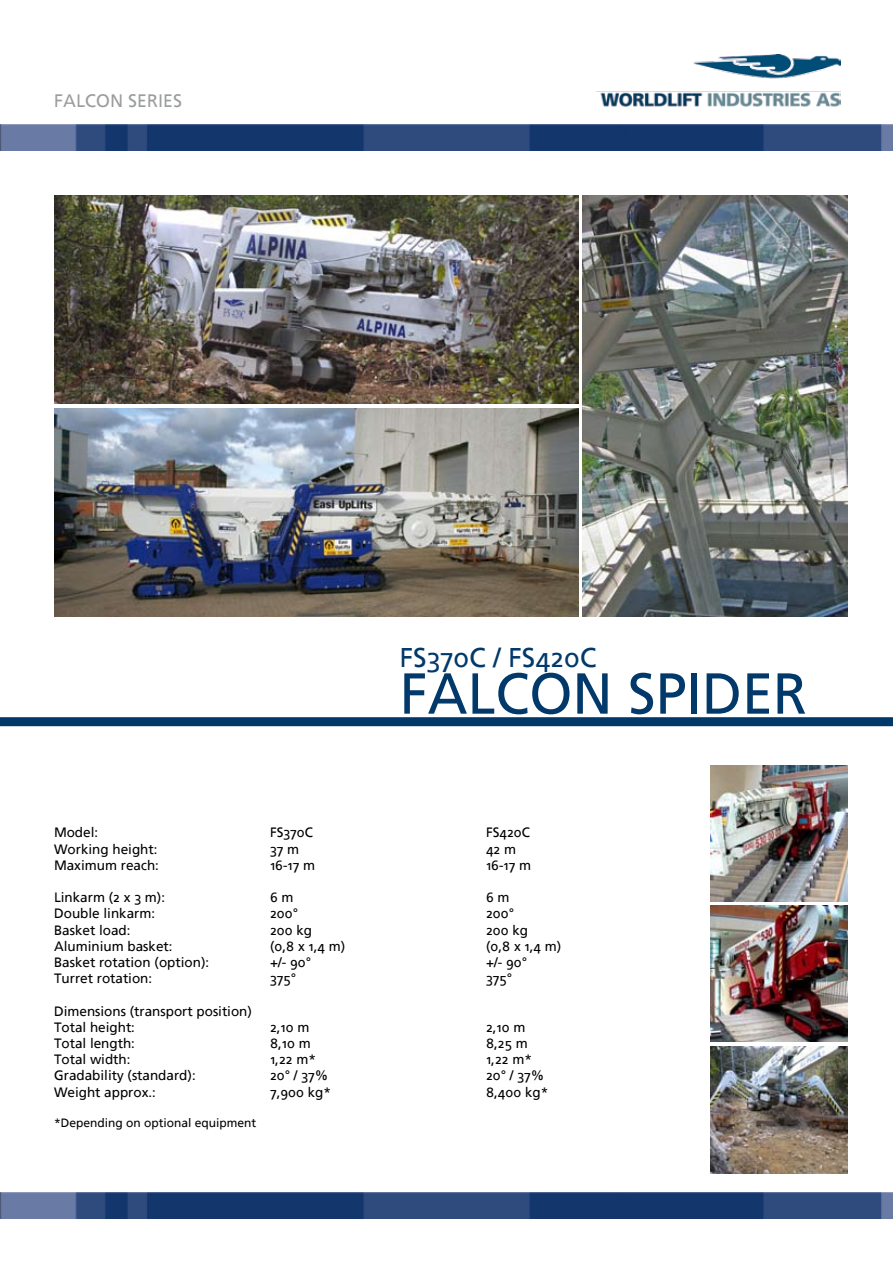
<style>
.page{position:relative;width:893px;height:1263px;background:#fff}
.page>*{position:absolute;margin:0;border:0;box-sizing:border-box;transform-origin:0 0}
.t1{font:57.75px "Frutiger Linotype";color:#01396a;scale:.96 1}
.t2{font:27px "Frutiger Linotype";color:#01396a}
.t3{font:18px "Frutiger Linotype";color:#9c9d9f}
.t4{font:13.5px/16.2px "Frutiger Linotype";color:#000}
.t5{font:12px "Frutiger Linotype";color:#000}
</style>
<div class="page">
<img style="left:0;top:125px;width:893px;height:25px">
<img style="left:0;top:1192px;width:893px;height:26px">
<img style="left:596px;top:54px;width:244px;height:53px">
<div style="left:0;top:717px;width:893px;height:9px;background:#00386a"></div>
<img style="left:54px;top:196px;width:524px;height:208px">
<img style="left:583px;top:196px;width:264px;height:421px">
<img style="left:711px;top:906px;width:136px;height:136px">
<img style="left:711px;top:765px;width:136px;height:136px">
<img style="left:54px;top:408px;width:524px;height:209px">
<img style="left:710px;top:1046px;width:137px;height:128px">
<h3 class="t3" style="left:54px;top:89px;width:130px">FALCON SERIES</h3>
<h2 class="t2" style="left:400px;top:641px;width:198px">FS370C / FS420C</h2>
<h1 class="t1" style="left:400px;top:659px;width:426px">FALCON SPIDER</h1>
<p class="t4" style="left:54px;top:824px;width:46px">Model:</p>
<p class="t4" style="left:270px;top:824px;width:45px">FS370C</p>
<p class="t4" style="left:486px;top:824px;width:46px">FS420C</p>
<p class="t4" style="left:54px;top:841px;width:105px">Working height:</p>
<p class="t4" style="left:270px;top:841px;width:31px">37 m</p>
<p class="t4" style="left:486px;top:841px;width:32px">42 m</p>
<p class="t4" style="left:54px;top:857px;width:107px">Maximum reach:</p>
<p class="t4" style="left:270px;top:857px;width:47px">16-17 m</p>
<p class="t4" style="left:486px;top:857px;width:47px">16-17 m</p>
<p class="t4" style="left:54px;top:889px;width:113px">Linkarm (2 x 3 m):</p>
<p class="t4" style="left:270px;top:889px;width:25px">6 m</p>
<p class="t4" style="left:486px;top:889px;width:25px">6 m</p>
<p class="t4" style="left:54px;top:905px;width:103px">Double linkarm:</p>
<p class="t4" style="left:270px;top:905px;width:30px">200°</p>
<p class="t4" style="left:486px;top:905px;width:30px">200°</p>
<p class="t4" style="left:54px;top:922px;width:78px">Basket load:</p>
<p class="t4" style="left:270px;top:922px;width:44px">200 kg</p>
<p class="t4" style="left:486px;top:922px;width:44px">200 kg</p>
<p class="t4" style="left:54px;top:938px;width:120px">Aluminium basket:</p>
<p class="t4" style="left:270px;top:938px;width:77px">(0,8 x 1,4 m)</p>
<p class="t4" style="left:486px;top:938px;width:77px">(0,8 x 1,4 m)</p>
<p class="t4" style="left:54px;top:954px;width:157px">Basket rotation (option):</p>
<p class="t4" style="left:270px;top:954px;width:43px">+/- 90°</p>
<p class="t4" style="left:486px;top:954px;width:43px">+/- 90°</p>
<p class="t4" style="left:54px;top:970px;width:100px">Turret rotation:</p>
<p class="t4" style="left:270px;top:970px;width:28px">375°</p>
<p class="t4" style="left:486px;top:970px;width:28px">375°</p>
<p class="t4" style="left:54px;top:1003px;width:200px">Dimensions (transport position)<br>Total height:</p>
<p class="t4" style="left:270px;top:1019px;width:41px">2,10 m</p>
<p class="t4" style="left:486px;top:1019px;width:41px">2,10 m</p>
<p class="t4" style="left:54px;top:1035px;width:83px">Total length:</p>
<p class="t4" style="left:270px;top:1035px;width:42px">8,10 m</p>
<p class="t4" style="left:486px;top:1035px;width:43px">8,25 m</p>
<p class="t4" style="left:54px;top:1051px;width:78px">Total width:</p>
<p class="t4" style="left:270px;top:1051px;width:47px">1,22 m*</p>
<p class="t4" style="left:486px;top:1051px;width:47px">1,22 m*</p>
<p class="t4" style="left:54px;top:1067px;width:143px">Gradability (standard):</p>
<p class="t4" style="left:270px;top:1067px;width:60px">20° / 37%</p>
<p class="t4" style="left:486px;top:1067px;width:60px">20° / 37%</p>
<p class="t4" style="left:54px;top:1084px;width:104px">Weight approx.:</p>
<p class="t4" style="left:270px;top:1084px;width:63px">7,900 kg*</p>
<p class="t4" style="left:486px;top:1084px;width:64px">8,400 kg*</p>
<p class="t5" style="left:54px;top:1116px;width:204px">*Depending on optional equipment</p>
</div>
